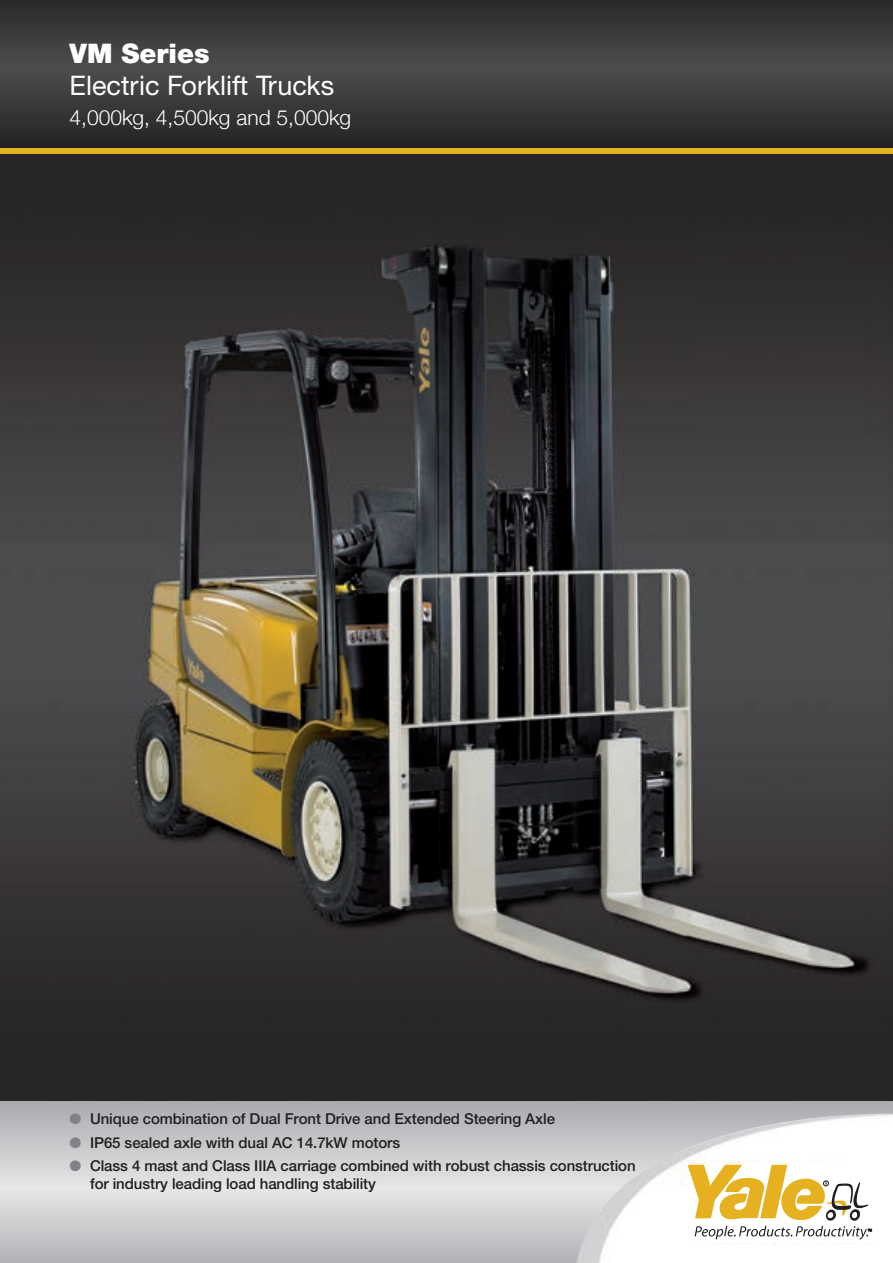
<style>
.page{position:relative;width:893px;height:1263px;background:#fff}
.page>*{position:absolute;margin:0;border:0;box-sizing:border-box;transform-origin:0 0}
.t1{font:27px "Helvetica Neue CE";color:#fff}
.t2{font:900 27px "Helvetica Neue CE";color:#fff}
.t3{font:300 21px "Helvetica Neue";color:#fff}
.t4{font:500 15px/18px "Helvetica Neue CE";letter-spacing:-.005em;color:#231f20}
.s1{color:#808285}
</style>
<div class="page">
<img style="left:0;top:154px;width:893px;height:947px">
<svg style="left:0;top:1101px;width:893px;height:162px;background:#c8c9cb"></svg>
<svg style="left:0;top:0;width:893px;height:149px;background:#3a3939"></svg>
<img style="left:695px;top:227px;width:175px;height:218px">
<div style="left:0;top:149px;width:893px;height:5px;background:#e6b120"></div>
<img style="left:576px;top:1113px;width:317px;height:150px">
<div style="left:687px;top:1164px;width:192px;height:78px;background:#fff"></div>
<svg style="left:688px;top:1164px;width:184px;height:75px"></svg>
<h1 class="t2" style="left:70px;top:44px;width:142px">VM Series</h1>
<h1 class="t1" style="left:70px;top:76px;width:266px">Electric Forklift Trucks</h1>
<h2 class="t3" style="left:70px;top:105px;width:283px">4,000kg, 4,500kg and 5,000kg</h2>
<p class="t4" style="left:70px;top:1111px;width:487px"><span class="s1">●</span> Unique combination of Dual Front Drive and Extended Steering Axle</p>
<p class="t4" style="left:70px;top:1134px;width:332px"><span class="s1">●</span> IP65 sealed axle with dual AC 14.7kW motors</p>
<p class="t4" style="left:90px;top:1158px;width:547px;text-indent:-21px"><span class="s1">●</span> Class 4 mast and Class IIIA carriage combined with robust chassis construction for industry leading load handling stability</p>
</div>
